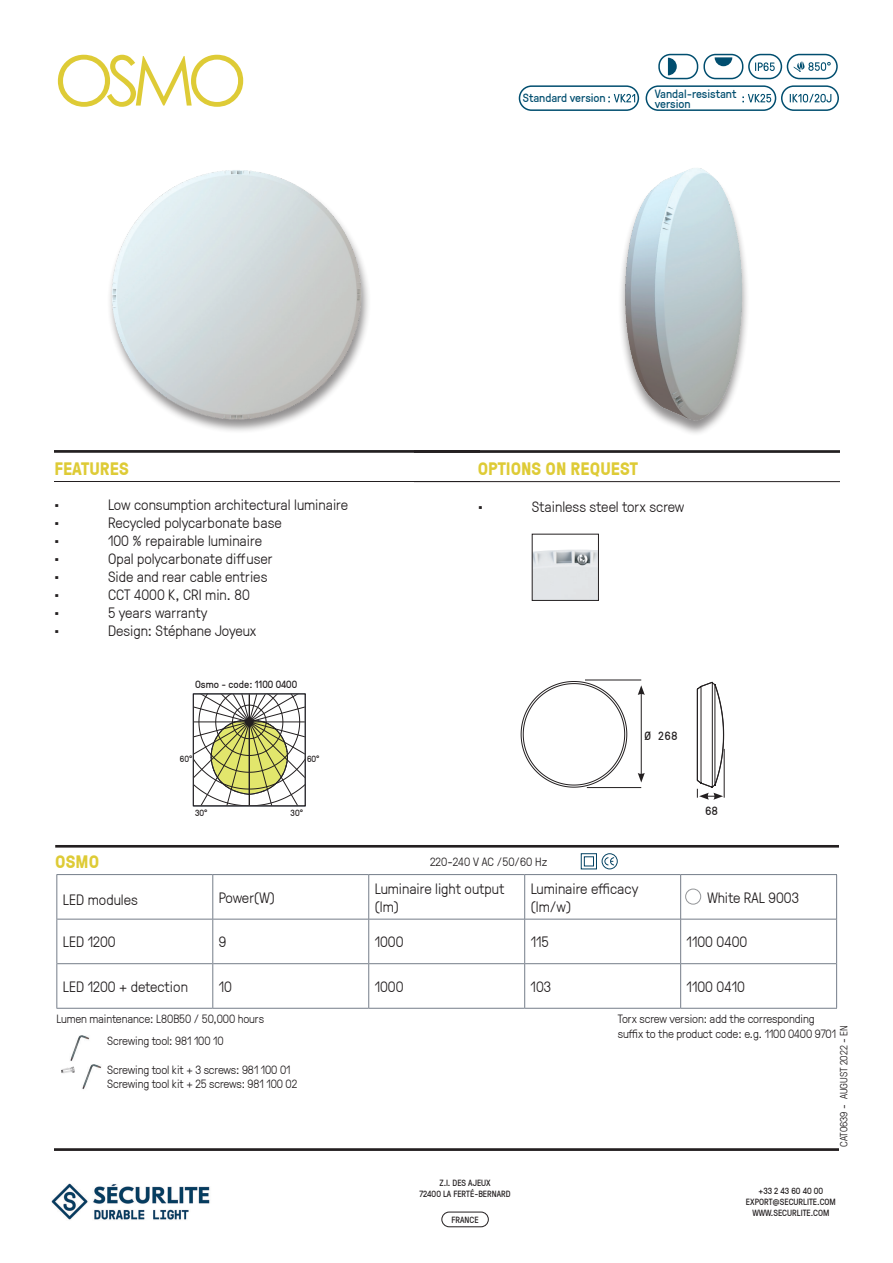
<style>
.page{position:relative;width:893px;height:1263px;background:#fff}
.page>*{position:absolute;margin:0;border:0;box-sizing:border-box;transform-origin:0 0}
.t1{font:69px "Century Gothic";color:#decb36}
.t2{font:700 18px "GT Pressura";color:#decb36}
.t3{font:300 15px/18px "GT Pressura";color:#231f20}
.t4{font:300 12px/14.4px "GT Pressura";letter-spacing:-.01em;color:#231f20}
.t5{font:12px/10.5px "GT Pressura";color:#014e6f}
.t6{font:12px "GT Pressura Mono";color:#231f20}
.t7{font:300 10.5px "GT Pressura";color:#231f20}
.t8{font:10.5px "GT Pressura";color:#231f20}
.t9{font:9px/10.8px "GT Pressura";color:#231f20;text-align:center}
</style>
<div class="page">
<img style="left:70px;top:1036px;width:20px;height:25px">
<img style="left:82px;top:1064px;width:20px;height:26px">
<div style="left:107px;top:171px;width:264px;height:263px;background:#231f20;opacity:.5"></div>
<img style="left:110px;top:170px;width:251px;height:251px">
<div style="left:441px;top:1212px;width:48px;height:15px;border:1px solid #231f20;border-radius:7px"></div>
<hr style="left:54px;top:1148px;width:785px;height:3px;background:#231f20">
<hr style="left:54px;top:450px;width:426px;height:3px;background:#231f20">
<hr style="left:54px;top:481px;width:426px;height:1px;background:#231f20">
<hr style="left:414px;top:450px;width:426px;height:3px;background:#231f20">
<hr style="left:414px;top:481px;width:426px;height:1px;background:#231f20">
<hr style="left:55px;top:845px;width:784px;height:2px;background:#231f20">
<svg style="left:602px;top:853px;width:16px;height:16px"></svg>
<svg style="left:581px;top:853px;width:16px;height:16px"></svg>
<div style="left:584px;top:856px;width:10px;height:10px;background:#fff;border:1px solid #024162"></div>
<svg style="left:519px;top:85px;width:120px;height:26px"></svg>
<svg style="left:658px;top:54px;width:180px;height:25px"></svg>
<svg style="left:646px;top:85px;width:193px;height:26px"></svg>
<img style="left:534px;top:549px;width:63px;height:50px">
<div style="left:532px;top:534px;width:67px;height:67px;border:1px solid #231f20"></div>
<hr style="left:305px;top:694px;width:1px;height:112px;background:#231f20">
<svg style="left:193px;top:694px;width:112px;height:112px"></svg>
<hr style="left:724px;top:749px;width:1px;height:49px;background:#231f20">
<hr style="left:585px;top:679px;width:56px;height:1px;background:#231f20">
<hr style="left:587px;top:787px;width:54px;height:1px;background:#231f20">
<hr style="left:641px;top:693px;width:1px;height:82px;background:#231f20">
<svg style="left:638px;top:773px;width:7px;height:9px"></svg>
<svg style="left:638px;top:685px;width:7px;height:10px"></svg>
<svg style="left:520px;top:681px;width:107px;height:107px"></svg>
<svg style="left:696px;top:681px;width:28px;height:119px"></svg>
<div style="left:685px;top:889px;width:16px;height:15px;border:1px solid #939598;border-radius:50%"></div>
<hr style="left:57px;top:919px;width:155px;height:1px;background:#757d89">
<hr style="left:213px;top:919px;width:155px;height:1px;background:#757d89">
<hr style="left:369px;top:919px;width:155px;height:1px;background:#757d89">
<hr style="left:525px;top:919px;width:155px;height:1px;background:#757d89">
<hr style="left:681px;top:919px;width:155px;height:1px;background:#757d89">
<hr style="left:57px;top:963px;width:155px;height:1px;background:#757d89">
<hr style="left:213px;top:963px;width:155px;height:1px;background:#757d89">
<hr style="left:369px;top:963px;width:155px;height:1px;background:#757d89">
<hr style="left:525px;top:963px;width:155px;height:1px;background:#757d89">
<hr style="left:681px;top:963px;width:155px;height:1px;background:#757d89">
<hr style="left:56px;top:874px;width:157px;height:1px;background:#757d89">
<hr style="left:56px;top:875px;width:1px;height:44px;background:#757d89">
<hr style="left:213px;top:874px;width:156px;height:1px;background:#757d89">
<hr style="left:212px;top:875px;width:1px;height:44px;background:#757d89">
<hr style="left:369px;top:874px;width:156px;height:1px;background:#757d89">
<hr style="left:368px;top:875px;width:1px;height:44px;background:#757d89">
<hr style="left:525px;top:874px;width:156px;height:1px;background:#757d89">
<hr style="left:524px;top:875px;width:1px;height:44px;background:#757d89">
<hr style="left:681px;top:874px;width:156px;height:1px;background:#757d89">
<hr style="left:680px;top:875px;width:1px;height:44px;background:#757d89">
<hr style="left:836px;top:875px;width:1px;height:44px;background:#757d89">
<hr style="left:56px;top:919px;width:1px;height:45px;background:#757d89">
<hr style="left:212px;top:919px;width:1px;height:45px;background:#757d89">
<hr style="left:368px;top:919px;width:1px;height:45px;background:#757d89">
<hr style="left:524px;top:919px;width:1px;height:45px;background:#757d89">
<hr style="left:680px;top:919px;width:1px;height:45px;background:#757d89">
<hr style="left:836px;top:919px;width:1px;height:45px;background:#757d89">
<hr style="left:56px;top:964px;width:1px;height:44px;background:#757d89">
<hr style="left:212px;top:964px;width:1px;height:44px;background:#757d89">
<hr style="left:368px;top:964px;width:1px;height:44px;background:#757d89">
<hr style="left:524px;top:964px;width:1px;height:44px;background:#757d89">
<hr style="left:680px;top:964px;width:1px;height:44px;background:#757d89">
<hr style="left:836px;top:964px;width:1px;height:44px;background:#757d89">
<hr style="left:56px;top:1008px;width:157px;height:1px;background:#757d89">
<hr style="left:213px;top:1008px;width:156px;height:1px;background:#757d89">
<hr style="left:369px;top:1008px;width:156px;height:1px;background:#757d89">
<hr style="left:525px;top:1008px;width:156px;height:1px;background:#757d89">
<hr style="left:681px;top:1008px;width:156px;height:1px;background:#757d89">
<img style="left:61px;top:1066px;width:14px;height:7px">
<img style="left:620px;top:168px;width:127px;height:263px">
<img style="left:51px;top:1183px;width:159px;height:37px">
<h1 class="t1" style="left:54px;top:32px;width:195px">OSMO</h1>
<p class="t5" style="left:523px;top:92px;width:84px">Standard version</p>
<p class="t5" style="left:655px;top:88px;width:83px">Vandal-resistant version</p>
<p class="t2" style="left:55px;top:455px;width:76px">FEATURES</p>
<p class="t2" style="left:478px;top:455px;width:162px">OPTIONS ON REQUEST</p>
<p class="t3" style="left:54px;top:495px;width:7px">•</p>
<p class="t3" style="left:108px;top:495px;width:242px">Low consumption architectural luminaire</p>
<p class="t3" style="left:54px;top:513px;width:7px">•</p>
<p class="t3" style="left:108px;top:513px;width:175px">Recycled polycarbonate base</p>
<p class="t3" style="left:54px;top:531px;width:7px">•</p>
<p class="t3" style="left:108px;top:531px;width:156px">100 % repairable luminaire</p>
<p class="t3" style="left:54px;top:549px;width:7px">•</p>
<p class="t3" style="left:108px;top:549px;width:166px">Opal polycarbonate diffuser</p>
<p class="t3" style="left:54px;top:567px;width:7px">•</p>
<p class="t3" style="left:108px;top:567px;width:161px">Side and rear cable entries</p>
<p class="t3" style="left:54px;top:585px;width:7px">•</p>
<p class="t3" style="left:108px;top:585px;width:144px">CCT 4000 K, CRI min. 80</p>
<p class="t3" style="left:54px;top:603px;width:7px">•</p>
<p class="t3" style="left:108px;top:603px;width:101px">5 years warranty</p>
<p class="t3" style="left:54px;top:621px;width:7px">•</p>
<p class="t3" style="left:108px;top:621px;width:150px">Design: Stéphane Joyeux</p>
<p class="t8" style="left:195px;top:677px;width:104px">Osmo - code: 1100 0400</p>
<p class="t9" style="left:180px;top:753px;width:14px">60°</p>
<p class="t9" style="left:307px;top:753px;width:14px">60°</p>
<p class="t9" style="left:195px;top:807px;width:14px">30°</p>
<p class="t9" style="left:291px;top:807px;width:14px">30°</p>
<p class="t3" style="left:478px;top:496px;width:7px">•</p>
<p class="t3" style="left:532px;top:496px;width:154px">Stainless steel torx screw</p>
<p class="t6" style="left:645px;top:727px;width:34px">Ø 268</p>
<p class="t2" style="left:55px;top:848px;width:46px">OSMO</p>
<p class="t4" style="left:430px;top:854px;width:119px">220-240 V AC /50/60 Hz</p>
<p class="t6" style="left:705px;top:802px;width:15px">68</p>
<p class="t3" style="left:63px;top:890px;width:76px">LED modules</p>
<p class="t3" style="left:219px;top:888px;width:58px">Power(W)</p>
<p class="t3" style="left:375px;top:879px;width:131px">Luminaire light output (lm)</p>
<p class="t3" style="left:531px;top:879px;width:109px">Luminaire efficacy (lm/w)</p>
<p class="t3" style="left:707px;top:888px;width:93px">White RAL 9003</p>
<p class="t3" style="left:63px;top:932px;width:54px">LED 1200</p>
<p class="t3" style="left:219px;top:932px;width:9px">9</p>
<p class="t3" style="left:375px;top:932px;width:30px">1000</p>
<p class="t3" style="left:531px;top:932px;width:20px">115</p>
<p class="t3" style="left:687px;top:932px;width:62px">1100 0400</p>
<p class="t3" style="left:63px;top:977px;width:127px">LED 1200 + detection</p>
<p class="t3" style="left:219px;top:977px;width:15px">10</p>
<p class="t3" style="left:375px;top:977px;width:30px">1000</p>
<p class="t3" style="left:531px;top:977px;width:22px">103</p>
<p class="t3" style="left:687px;top:977px;width:60px">1100 0410</p>
<p class="t4" style="left:56px;top:1011px;width:209px">Lumen maintenance: L80B50 / 50,000 hours</p>
<p class="t4" style="left:107px;top:1033px;width:118px">Screwing tool: 981 100 10</p>
<p class="t4" style="left:107px;top:1061px;width:192px">Screwing tool kit + 3 screws: 981 100 01<br>Screwing tool kit + 25 screws: 981 100 02</p>
<p class="t9" style="left:419px;top:1177px;width:93px">Z.I. DES AJEUX<br>72400 LA FERTÉ-BERNARD</p>
<p class="t9" style="left:451px;top:1213px;width:29px">FRANCE</p>
<p class="t4" style="left:618px;top:1011px;width:220px">Torx screw version: add the corresponding suffix to the product code: e.g. 1100 0400 9701</p>
<p class="t7" style="left:836px;top:1147px;width:123px;rotate:-90deg">CAT0639 - AUGUST 2022 - EN</p>
<p class="t9" style="left:746px;top:1185px;width:91px">+33 2 43 60 40 00<br>EXPORT@SECURLITE.COM<br>WWW.SECURLITE.COM</p>
</div>
